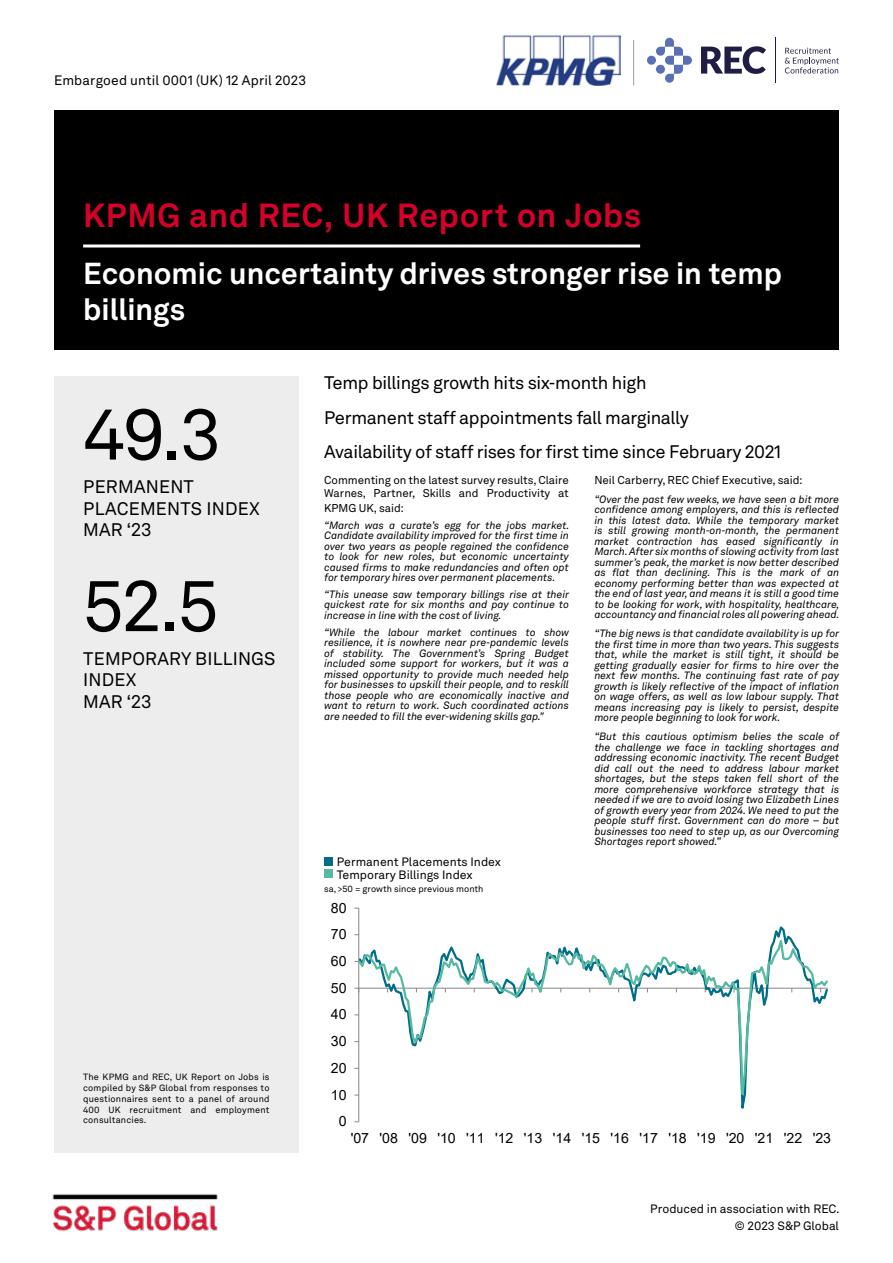
<style>
.page{position:relative;width:893px;height:1263px;background:#fff}
.page>*{position:absolute;margin:0;border:0;box-sizing:border-box;transform-origin:0 0}
.t1{font:72px "Akkurat LL";color:#000}
.t2{font:700 33px "Akkurat LL";letter-spacing:.02em;color:#d6002a}
.t3{font:700 30px/36px "Akkurat LL";color:#fff}
.t4{font:18px/34.3px "Akkurat LL";letter-spacing:-.02em;color:#000}
.t5{font:18px/21.6px "Akkurat LL";letter-spacing:.01em;color:#000}
.t6{font:14.1px "Arial";color:#000}
.t7{font:13.5px "Akkurat LL";letter-spacing:.01em;color:#000}
.t8{font:12px "Akkurat LL";color:#000}
.t9{font:11.25px/14px "Akkurat LL";color:#000;text-align:justify}
.t10{font:italic 10.5px/10.5px "Akkurat LL";color:#000;text-align:justify}
.t11{font:9px/10.8px "Akkurat LL";letter-spacing:.02em;color:#000;text-align:justify}
.t12{font:9px "Akkurat LL";color:#000}
</style>
<div class="page">
<img style="left:52px;top:1194px;width:166px;height:38px">
<div style="left:54px;top:111px;width:785px;height:239px;background:#000"></div>
<img style="left:496px;top:35px;width:124px;height:50px">
<svg style="left:701px;top:46px;width:65px;height:28px"></svg>
<hr style="left:775px;top:38px;width:1px;height:45px;background:#1f1d43">
<svg style="left:785px;top:48px;width:54px;height:25px"></svg>
<div style="left:647px;top:56px;width:9px;height:9px;background:#5a70b5;border-radius:50%"></div>
<svg style="left:656px;top:38px;width:36px;height:45px"></svg>
<hr style="left:633px;top:40px;width:1px;height:45px;background:#9d9d9c">
<hr style="left:358px;top:908px;width:1px;height:214px;background:#868686">
<svg style="left:359px;top:930px;width:469px;height:192px"></svg>
<div style="left:54px;top:376px;width:245px;height:776px;background:#ededed"></div>
<hr style="left:83px;top:244px;width:557px;height:3px;background:#fff">
<div style="left:324px;top:870px;width:9px;height:8px;background:#54baa0"></div>
<div style="left:324px;top:857px;width:9px;height:8px;background:#006d89"></div>
<p class="t7" style="left:54px;top:70px;width:253px">Embargoed until 0001 (UK) 12 April 2023</p>
<h2 class="t2" style="left:83px;top:190px;width:559px">KPMG and REC, UK Report on Jobs</h2>
<h3 class="t3" style="left:83px;top:254px;width:700px">Economic uncertainty drives stronger rise in temp billings</h3>
<h1 class="t1" style="left:83px;top:381px;width:139px">49.3</h1>
<h3 class="t5" style="left:83px;top:475px;width:178px">PERMANENT<br>PLACEMENTS INDEX</h3>
<h3 class="t4" style="left:83px;top:512px;width:70px">MAR ‘23</h3>
<h1 class="t1" style="left:83px;top:552px;width:137px">52.5</h1>
<h3 class="t5" style="left:83px;top:647px;width:194px">TEMPORARY BILLINGS<br>INDEX</h3>
<h3 class="t4" style="left:83px;top:683px;width:70px">MAR ‘23</h3>
<p class="t11" style="left:83px;top:1071px;width:188px">The KPMG and REC, UK Report on Jobs is compiled by S&amp;P Global from responses to questionnaires sent to a panel of around 400 UK recruitment and employment consultancies.</p>
<h3 class="t4" style="left:324px;top:365px;width:459px">Temp billings growth hits six-month high<br>Permanent staff appointments fall marginally<br>Availability of staff rises for first time since February 2021</h3>
<p class="t9" style="left:324px;top:472px;width:246px">Commenting on the latest survey results, Claire Warnes, Partner, Skills and Productivity at KPMG UK, said:</p>
<p class="t10" style="left:324px;top:519px;width:247px">“March was a curate’s egg for the jobs market.<br>Candidate availability improved for the first time in over two years as people regained the confidence to look for new roles, but economic uncertainty caused firms to make redundancies and often opt for temporary hires over permanent placements.</p>
<p class="t10" style="left:324px;top:588px;width:246px">“This unease saw temporary billings rise at their quickest rate for six months and pay continue to increase in line with the cost of living.</p>
<p class="t10" style="left:324px;top:626px;width:246px">“While the labour market continues to show resilience, it is nowhere near pre-pandemic levels of stability. The Government’s Spring Budget included some support for workers, but it was a missed opportunity to provide much needed help for businesses to upskill their people, and to reskill those people who are economically inactive and want to return to work. Such coordinated actions are needed to fill the ever-widening skills gap."</p>
<p class="t8" style="left:337px;top:853px;width:166px">Permanent Placements Index</p>
<p class="t8" style="left:337px;top:866px;width:137px">Temporary Billings Index</p>
<p class="t12" style="left:324px;top:882px;width:161px">sa, &gt;50 = growth since previous month</p>
<h3 class="t6" style="left:331px;top:898px;width:17px">80</h3>
<h3 class="t6" style="left:331px;top:925px;width:17px">70</h3>
<h3 class="t6" style="left:331px;top:951px;width:17px">60</h3>
<h3 class="t6" style="left:331px;top:978px;width:17px">50</h3>
<h3 class="t6" style="left:331px;top:1005px;width:17px">40</h3>
<h3 class="t6" style="left:331px;top:1031px;width:17px">30</h3>
<h3 class="t6" style="left:331px;top:1058px;width:17px">20</h3>
<h3 class="t6" style="left:331px;top:1085px;width:17px">10</h3>
<h3 class="t6" style="left:339px;top:1111px;width:9px">0</h3>
<p class="t9" style="left:594px;top:472px;width:210px">Neil Carberry, REC Chief Executive, said:</p>
<p class="t10" style="left:594px;top:493px;width:247px">“Over the past few weeks, we have seen a bit more confidence among employers, and this is reflected in this latest data. While the temporary market is still growing month-on-month, the permanent market contraction has eased significantly in March. After six months of slowing activity from last summer’s peak, the market is now better described as flat than declining. This is the mark of an economy performing better than was expected at the end of last year, and means it is still a good time to be looking for work, with hospitality, healthcare, accountancy and financial roles all powering ahead.</p>
<p class="t10" style="left:594px;top:628px;width:246px">“The big news is that candidate availability is up for the first time in more than two years. This suggests that, while the market is still tight, it should be getting gradually easier for firms to hire over the next few months. The continuing fast rate of pay growth is likely reflective of the impact of inflation on wage offers, as well as low labour supply. That means increasing pay is likely to persist, despite more people beginning to look for work.</p>
<p class="t10" style="left:594px;top:731px;width:246px">“But this cautious optimism belies the scale of the challenge we face in tackling shortages and addressing economic inactivity. The recent Budget did call out the need to address labour market shortages, but the steps taken fell short of the more comprehensive workforce strategy that is needed if we are to avoid losing two Elizabeth Lines of growth every year from 2024. We need to put the people stuff first. Government can do more – but businesses too need to step up, as our Overcoming Shortages report showed.”</p>
<h3 class="t6" style="left:351px;top:1128px;width:482px">'07 '08 '09 '10 '11 '12 '13 '14 '15 '16 '17 '18 '19 '20 '21 '22 '23</h3>
<p class="t8" style="left:650px;top:1199px;width:191px">Produced in association with REC.</p>
<p class="t8" style="left:735px;top:1216px;width:106px">© 2023 S&amp;P Global</p>
</div>
